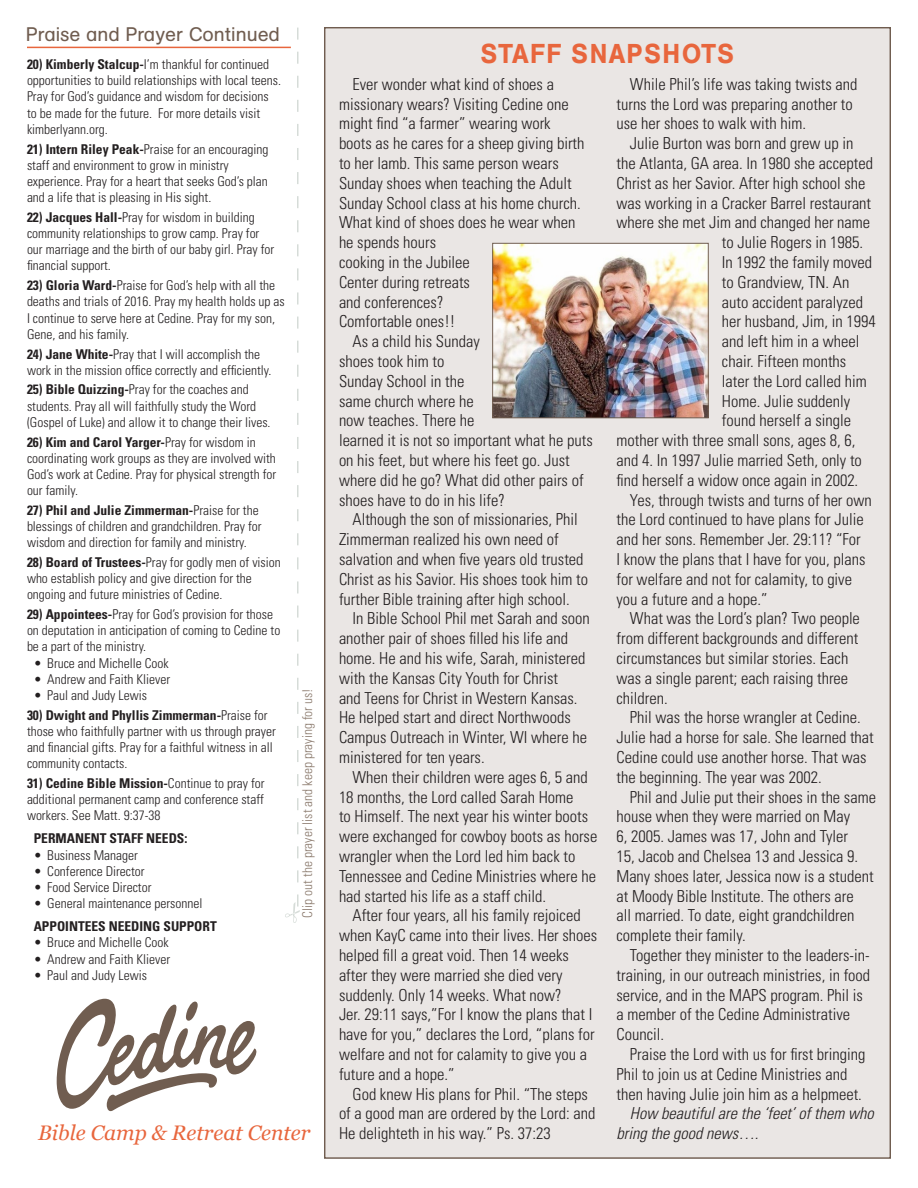
<style>
.page{position:relative;width:918px;height:1188px;background:#fff}
.page>*{position:absolute;margin:0;border:0;box-sizing:border-box;transform-origin:0 0}
.Headings{font:27px "AG Schoolbook Medium A";letter-spacing:.06em;color:#e8663d;scale:.92 1}
.t1{font:italic 21px "Georgia";color:#e8663d}
.Text{font:19.5px "AG Schoolbook Regular A";color:#705d50}
.Text-2{font:300 condensed 16.5px/19.8px "Univers";color:#231f20}
.Text-3{font:italic 300 condensed 16.5px/19.8px "Univers";color:#231f20}
.Prayer{font:300 condensed 13.5px/16.2px "Univers";color:#231f20}
.Prayer-2{font:700 condensed 13.5px "Univers";color:#231f20}
.Prayer-3{font:300 condensed 13.5px "Univers";color:#8b7a6d}
.s1{font-weight:700}
</style>
<div class="page">
<div style="left:325px;top:28px;width:565px;height:1130px;background:#eae6e4"></div>
<svg style="left:285px;top:28px;width:15px;height:895px"></svg>
<hr style="left:27px;top:47px;width:264px;height:1px;background:#e8663d">
<svg style="left:57px;top:999px;width:200px;height:113px"></svg>
<img style="left:494px;top:245px;width:212px;height:171px">
<div style="left:492px;top:243px;width:216px;height:175px;border:1px solid #705d50"></div>
<p class="Text" style="left:26px;top:23px;width:256px">Praise and Prayer Continued</p>
<p class="Prayer" style="left:27px;top:56px;width:256px"><span class="s1">20) Kimberly Stalcup-</span>I’m thankful for continued opportunities to build relationships with local teens.<br>Pray for God’s guidance and wisdom for decisions to be made for the future. For more details visit kimberlyann.org.</p>
<p class="Prayer" style="left:27px;top:141px;width:243px"><span class="s1">21) Intern Riley Peak-</span>Praise for an encouraging staff and environment to grow in ministry experience. Pray for a heart that seeks God’s plan and a life that is pleasing in His sight.</p>
<p class="Prayer" style="left:27px;top:209px;width:249px"><span class="s1">22) Jacques Hall-</span>Pray for wisdom in building community relationships to grow camp. Pray for our marriage and the birth of our baby girl. Pray for financial support.</p>
<p class="Prayer" style="left:27px;top:277px;width:259px"><span class="s1">23) Gloria Ward-</span>Praise for God’s help with all the deaths and trials of 2016. Pray my health holds up as I continue to serve here at Cedine. Pray for my son, Gene, and his family.</p>
<p class="Prayer" style="left:27px;top:346px;width:246px"><span class="s1">24) Jane White-</span>Pray that I will accomplish the work in the mission office correctly and efficiently.</p>
<p class="Prayer" style="left:27px;top:382px;width:245px"><span class="s1">25) Bible Quizzing-</span>Pray for the coaches and students. Pray all will faithfully study the Word (Gospel of Luke) and allow it to change their lives.</p>
<p class="Prayer" style="left:27px;top:434px;width:251px"><span class="s1">26) Kim and Carol Yarger-</span>Pray for wisdom in coordinating work groups as they are involved with God’s work at Cedine. Pray for physical strength for our family.</p>
<p class="Prayer" style="left:27px;top:502px;width:236px"><span class="s1">27) Phil and Julie Zimmerman-</span>Praise for the blessings of children and grandchildren. Pray for wisdom and direction for family and ministry.</p>
<p class="Prayer" style="left:27px;top:554px;width:255px"><span class="s1">28) Board of Trustees-</span>Pray for godly men of vision who establish policy and give direction for the ongoing and future ministries of Cedine.</p>
<p class="Prayer" style="left:27px;top:606px;width:255px"><span class="s1">29) Appointees-</span>Pray for God’s provision for those on deputation in anticipation of coming to Cedine to be a part of the ministry.</p>
<p class="Prayer" style="left:34px;top:655px;width:136px">• Bruce and Michelle Cook</p>
<p class="Prayer" style="left:34px;top:671px;width:138px">• Andrew and Faith Kliever</p>
<p class="Prayer" style="left:34px;top:687px;width:115px">• Paul and Judy Lewis</p>
<p class="Prayer" style="left:27px;top:707px;width:250px"><span class="s1">30) Dwight and Phyllis Zimmerman-</span>Praise for those who faithfully partner with us through prayer and financial gifts. Pray for a faithful witness in all community contacts.</p>
<p class="Prayer" style="left:27px;top:775px;width:239px;text-align:justify"><span class="s1">31) Cedine Bible Mission-</span>Continue to pray for additional permanent camp and conference staff workers. See Matt. 9:37-38</p>
<p class="Prayer-2" style="left:34px;top:830px;width:155px">PERMANENT STAFF NEEDS:</p>
<p class="Prayer" style="left:34px;top:847px;width:106px">• Business Manager</p>
<p class="Prayer" style="left:34px;top:863px;width:112px">• Conference Director</p>
<p class="Prayer" style="left:34px;top:879px;width:119px">• Food Service Director</p>
<p class="Prayer" style="left:34px;top:895px;width:170px">• General maintenance personnel</p>
<p class="Prayer-2" style="left:34px;top:918px;width:185px">APPOINTEES NEEDING SUPPORT</p>
<p class="Prayer" style="left:34px;top:935px;width:136px">• Bruce and Michelle Cook</p>
<p class="Prayer" style="left:34px;top:951px;width:138px">• Andrew and Faith Kliever</p>
<p class="Prayer" style="left:34px;top:967px;width:115px">• Paul and Judy Lewis</p>
<p class="Prayer-3" style="left:299px;top:918px;width:231px;rotate:-90deg">Clip out the prayer list and keep praying for us!</p>
<p class="t1" style="left:38px;top:1118px;width:274px">Bible Camp &amp; Retreat Center</p>
<p class="Headings" style="left:481px;top:37px;width:277px">STAFF SNAPSHOTS</p>
<p class="Text-2" style="left:339px;top:74px;width:247px;text-indent:13px">Ever wonder what kind of shoes a missionary wears? Visiting Cedine one might find “a farmer” wearing work boots as he cares for a sheep giving birth to her lamb. This same person wears<br>Sunday shoes when teaching the Adult<br>Sunday School class at his home church.<br>What kind of shoes does he wear when he spends hours<br>cooking in the Jubilee<br>Center during retreats<br>and conferences?<br>Comfortable ones!!</p>
<p class="Text-2" style="left:339px;top:332px;width:255px;text-indent:13px">As a child his Sunday<br>shoes took him to<br>Sunday School in the<br>same church where he<br>now teaches. There he<br>learned it is not so important what he puts on his feet, but where his feet go. Just where did he go? What did other pairs of shoes have to do in his life?</p>
<p class="Text-2" style="left:339px;top:510px;width:251px;text-indent:13px">Although the son of missionaries, Phil Zimmerman realized his own need of salvation and when five years old trusted Christ as his Savior. His shoes took him to further Bible training after high school.</p>
<p class="Text-2" style="left:339px;top:609px;width:252px;text-indent:13px">In Bible School Phil met Sarah and soon another pair of shoes filled his life and home. He and his wife, Sarah, ministered with the Kansas City Youth for Christ<br>and Teens for Christ in Western Kansas.<br>He helped start and direct Northwoods Campus Outreach in Winter, WI where he ministered for ten years.</p>
<p class="Text-2" style="left:339px;top:767px;width:260px;text-indent:13px">When their children were ages 6, 5 and 18 months, the Lord called Sarah Home<br>to Himself. The next year his winter boots were exchanged for cowboy boots as horse wrangler when the Lord led him back to Tennessee and Cedine Ministries where he had started his life as a staff child.</p>
<p class="Text-2" style="left:339px;top:906px;width:260px;text-indent:13px">After four years, all his family rejoiced when KayC came into their lives. Her shoes helped fill a great void. Then 14 weeks after they were married she died very suddenly. Only 14 weeks. What now?<br>Jer. 29:11 says,”For I know the plans that I have for you,” declares the Lord, “plans for welfare and not for calamity to give you a future and a hope.”</p>
<p class="Text-2" style="left:339px;top:1084px;width:258px;text-indent:13px">God knew His plans for Phil. “The steps of a good man are ordered by the Lord: and<br>He delighteth in his way.” Ps. 37:23</p>
<p class="Text-2" style="left:617px;top:74px;width:243px;text-indent:13px">While Phil’s life was taking twists and turns the Lord was preparing another to use her shoes to walk with him.</p>
<p class="Text-2" style="left:630px;top:134px;width:225px">Julie Burton was born and grew up in</p>
<p class="Text-2" style="left:617px;top:153px;width:258px">the Atlanta, GA area. In 1980 she accepted</p>
<p class="Text-2" style="left:617px;top:173px;width:250px">Christ as her Savior. After high school she</p>
<p class="Text-2" style="left:617px;top:193px;width:256px">was working in a Cracker Barrel restaurant</p>
<p class="Text-2" style="left:617px;top:213px;width:255px">where she met Jim and changed her name</p>
<p class="Text-2" style="left:722px;top:233px;width:143px">to Julie Rogers in 1985.</p>
<p class="Text-2" style="left:722px;top:252px;width:152px">In 1992 the family moved</p>
<p class="Text-2" style="left:722px;top:272px;width:129px">to Grandview, TN. An</p>
<p class="Text-2" style="left:722px;top:292px;width:143px">auto accident paralyzed</p>
<p class="Text-2" style="left:722px;top:312px;width:155px">her husband, Jim, in 1994</p>
<p class="Text-2" style="left:722px;top:332px;width:139px">and left him in a wheel</p>
<p class="Text-2" style="left:722px;top:351px;width:126px">chair. Fifteen months</p>
<p class="Text-2" style="left:722px;top:371px;width:146px">later the Lord called him</p>
<p class="Text-2" style="left:722px;top:391px;width:130px">Home. Julie suddenly</p>
<p class="Text-2" style="left:722px;top:411px;width:131px">found herself a single</p>
<p class="Text-2" style="left:617px;top:431px;width:241px">mother with three small sons, ages 8, 6,</p>
<p class="Text-2" style="left:617px;top:450px;width:247px">and 4. In 1997 Julie married Seth, only to</p>
<p class="Text-2" style="left:617px;top:470px;width:243px">find herself a widow once again in 2002.</p>
<p class="Text-2" style="left:617px;top:490px;width:257px;text-indent:13px">Yes, through twists and turns of her own the Lord continued to have plans for Julie and her sons. Remember Jer. 29:11? “For<br>I know the plans that I have for you, plans for welfare and not for calamity, to give you a future and a hope.”</p>
<p class="Text-2" style="left:617px;top:609px;width:245px;text-indent:13px">What was the Lord’s plan? Two people from different backgrounds and different circumstances but similar stories. Each was a single parent; each raising three children.</p>
<p class="Text-2" style="left:617px;top:708px;width:259px;text-indent:13px">Phil was the horse wrangler at Cedine.<br>Julie had a horse for sale. She learned that Cedine could use another horse. That was the beginning. The year was 2002.</p>
<p class="Text-2" style="left:617px;top:787px;width:261px;text-indent:13px">Phil and Julie put their shoes in the same house when they were married on May<br>6, 2005. James was 17, John and Tyler<br>15, Jacob and Chelsea 13 and Jessica 9.<br>Many shoes later, Jessica now is a student at Moody Bible Institute. The others are<br>all married. To date, eight grandchildren complete their family.</p>
<p class="Text-2" style="left:617px;top:945px;width:255px;text-indent:13px">Together they minister to the leaders-in&shy;training, in our outreach ministries, in food service, and in the MAPS program. Phil is a member of the Cedine Administrative Council.</p>
<p class="Text-2" style="left:617px;top:1044px;width:250px;text-indent:13px">Praise the Lord with us for first bringing<br>Phil to join us at Cedine Ministries and then having Julie join him as a helpmeet.</p>
<p class="Text-3" style="left:617px;top:1104px;width:259px;text-indent:13px">How beautiful are the ‘feet’ of them who bring the good news….</p>
</div>
